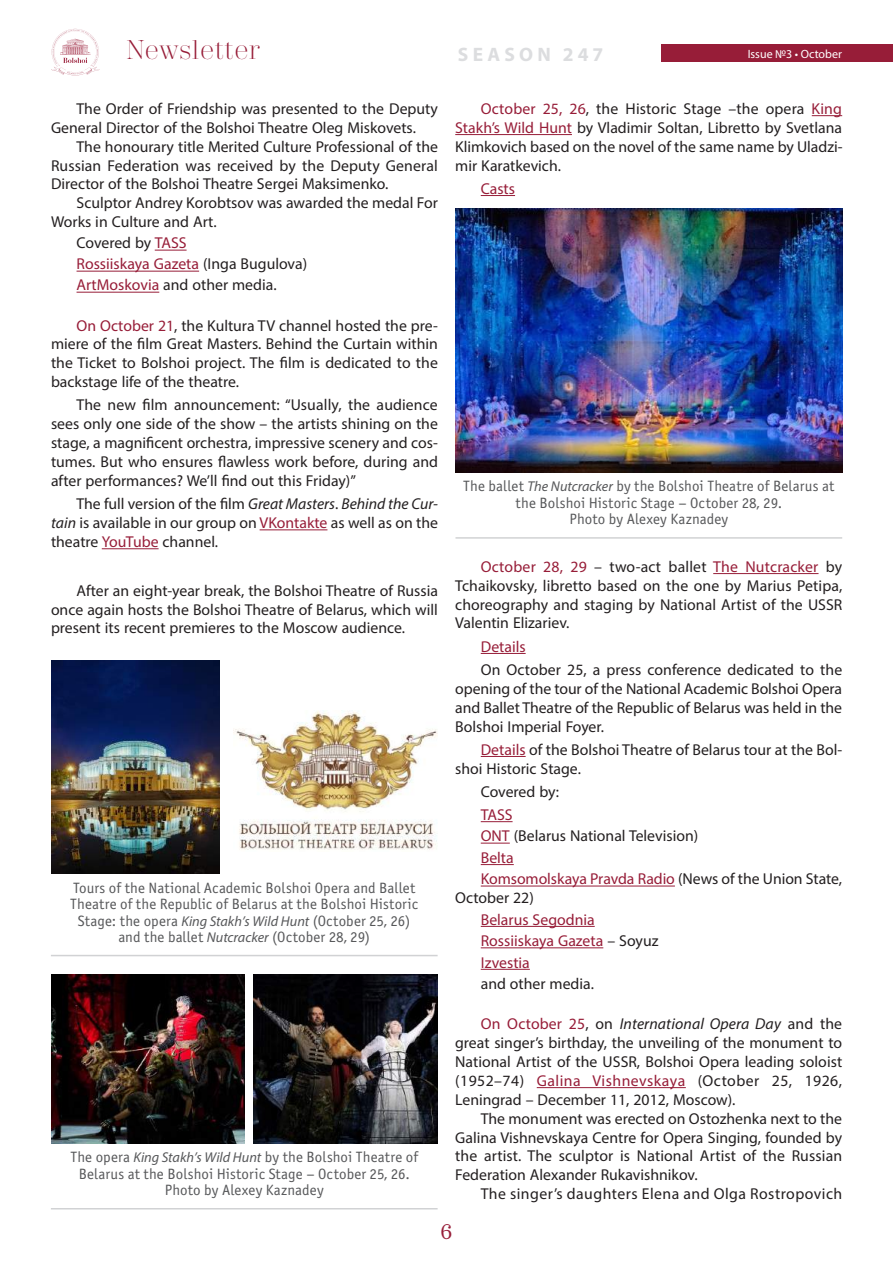
<style>
.page{position:relative;width:893px;height:1263px;background:#fff}
.page>*{position:absolute;margin:0;border:0;box-sizing:border-box;transform-origin:0 0}
.t1{font:300 27px "Trivia Serif";color:#971d38}
.t2{font:21px "Trivia Serif 10 Demo";color:#971d38}
.t3{font:700 19.5px "Myriad Pro";letter-spacing:.22em;color:#dcdddf}
.t4{font:15.75px/18.9px "Myriad Pro";color:#231f20;text-align:justify}
.t5{font:15.75px/21.5px "Myriad Pro";color:#971d38}
.t6{font:15.75px "Myriad Pro";letter-spacing:.03em;color:#231f20}
.t7{font:15px/16.5px "Officina Sans Book C";letter-spacing:.005em;color:#57585a;text-align:center}
.t8{font:12px "Myriad Pro";color:#fff}
.s1{color:#971d38}
.s2{font-style:italic}
.s3{font-family:"Myriad Pro";font-style:italic;font-size:14.25px}
.s4{color:#231f20}
</style>
<div class="page">
<svg style="left:51px;top:29px;width:49px;height:46px"></svg>
<div style="left:661px;top:45px;width:232px;height:17px;background:#971d38"></div>
<hr style="left:812px;top:115px;width:30px;height:1px;background:#971d38">
<hr style="left:455px;top:134px;width:117px;height:1px;background:#971d38">
<hr style="left:481px;top:195px;width:34px;height:1px;background:#971d38">
<hr style="left:713px;top:573px;width:105px;height:1px;background:#971d38">
<hr style="left:481px;top:653px;width:45px;height:1px;background:#971d38">
<hr style="left:481px;top:756px;width:45px;height:1px;background:#971d38">
<hr style="left:481px;top:821px;width:32px;height:1px;background:#971d38">
<svg style="left:481px;top:843px;width:29px;height:1px"></svg>
<hr style="left:481px;top:864px;width:33px;height:1px;background:#971d38">
<hr style="left:481px;top:886px;width:194px;height:1px;background:#971d38">
<hr style="left:481px;top:926px;width:114px;height:1px;background:#971d38">
<hr style="left:481px;top:947px;width:122px;height:1px;background:#971d38">
<hr style="left:481px;top:969px;width:49px;height:1px;background:#971d38">
<hr style="left:537px;top:1087px;width:149px;height:1px;background:#971d38">
<hr style="left:155px;top:250px;width:32px;height:1px;background:#971d38">
<hr style="left:77px;top:271px;width:122px;height:1px;background:#971d38">
<hr style="left:77px;top:292px;width:82px;height:1px;background:#971d38">
<hr style="left:260px;top:529px;width:67px;height:1px;background:#971d38">
<hr style="left:102px;top:548px;width:57px;height:1px;background:#971d38">
<img style="left:51px;top:661px;width:169px;height:212px">
<img style="left:233px;top:711px;width:205px;height:139px">
<hr style="left:51px;top:955px;width:387px;height:1px;background:#d1d2d4">
<img style="left:51px;top:975px;width:193px;height:168px">
<img style="left:254px;top:975px;width:184px;height:168px">
<hr style="left:51px;top:1208px;width:387px;height:1px;background:#d1d2d4">
<img style="left:455px;top:208px;width:387px;height:264px">
<hr style="left:455px;top:537px;width:387px;height:2px;background:#d1d2d4">
<h1 class="t1" style="left:126px;top:36px;width:135px">Newsletter</h1>
<p class="t8" style="left:748px;top:46px;width:96px">Issue №3 • October</p>
<p class="t3" style="left:458px;top:41px;width:147px">SEASON 247</p>
<p class="t4" style="left:51px;top:99px;width:388px;text-indent:26px">The Order of Friendship was presented to the Deputy<br>General Director of the Bolshoi Theatre Oleg Miskovets.</p>
<p class="t4" style="left:51px;top:137px;width:388px;text-indent:26px">The honourary title Merited Culture Professional of the Russian Federation was received by the Deputy General Director of the Bolshoi Theatre Sergei Maksimenko.</p>
<p class="t4" style="left:51px;top:193px;width:388px;text-indent:26px">Sculptor Andrey Korobtsov was awarded the medal For<br>Works in Culture and Art.</p>
<p class="t4" style="left:77px;top:232px;width:232px;line-height:21px;text-align:left">Covered by <span class="s1">TASS<br>Rossiiskaya Gazeta</span> (Inga Bugulova)<br><span class="s1">ArtMoskovia</span> and other media.</p>
<p class="t4" style="left:51px;top:316px;width:388px;text-indent:26px"><span class="s1">On October 21</span>, the Kultura TV channel hosted the pre&shy;miere of the film Great Masters. Behind the Curtain within the Ticket to Bolshoi project. The film is dedicated to the backstage life of the theatre.</p>
<p class="t4" style="left:51px;top:395px;width:389px;text-indent:26px">The new film announcement: “Usually, the audience sees only one side of the show – the artists shining on the stage, a magnificent orchestra, impressive scenery and cos&shy;tumes. But who ensures flawless work before, during and after performances? We’ll find out this Friday)”</p>
<p class="t4" style="left:51px;top:494px;width:388px;text-indent:26px">The full version of the film <span class="s2">Great Masters</span>. <span class="s2">Behind the Cur&shy;tain</span> is available in our group on <span class="s1">VKontakte</span> as well as on the theatre <span class="s1">YouTube</span> channel.</p>
<p class="t4" style="left:51px;top:581px;width:388px;text-indent:26px">After an eight-year break, the Bolshoi Theatre of Russia once again hosts the Bolshoi Theatre of Belarus, which will present its recent premieres to the Moscow audience.</p>
<p class="t7" style="left:70px;top:879px;width:350px">Tours of the National Academic Bolshoi Opera and Ballet Theatre of the Republic of Belarus at the Bolshoi Historic Stage: the opera <span class="s3">King Stakh’s Wild Hunt</span> (October 25, 26) and the ballet <span class="s3">Nutcracker</span> (October 28, 29)</p>
<p class="t7" style="left:70px;top:1149px;width:349px">The opera <span class="s3">King Stakh’s Wild Hunt</span> by the Bolshoi Theatre of<br>Belarus at the Bolshoi Historic Stage – October 25, 26.<br>Photo by Alexey Kaznadey</p>
<p class="t4" style="left:455px;top:99px;width:389px;text-indent:26px"><span class="s1">October 25, 26</span>, the Historic Stage –the opera <span class="s1">King Stakh’s Wild Hunt</span> by Vladimir Soltan, Libretto by Svetlana Klimkovich based on the novel of the same name by Uladzi&shy;mir Karatkevich.</p>
<p class="t5" style="left:481px;top:177px;width:36px">Casts</p>
<p class="t7" style="left:463px;top:478px;width:373px">The ballet <span class="s3">The Nutcracker</span> by the Bolshoi Theatre of Belarus at the Bolshoi Historic Stage – October 28, 29.<br>Photo by Alexey Kaznadey</p>
<p class="t4" style="left:455px;top:557px;width:389px;text-indent:25px"><span class="s1">October 28, 29</span> – two-act ballet <span class="s1">The Nutcracker</span> by Tchaikovsky, libretto based on the one by Marius Petipa, choreography and staging by National Artist of the USSR Valentin Elizariev.</p>
<p class="t5" style="left:481px;top:635px;width:46px">Details</p>
<p class="t4" style="left:455px;top:660px;width:388px;text-indent:26px">On October 25, a press conference dedicated to the opening of the tour of the National Academic Bolshoi Opera and Ballet Theatre of the Republic of Belarus was held in the Bolshoi Imperial Foyer.</p>
<p class="t4" style="left:455px;top:740px;width:388px;text-indent:26px"><span class="s1">Details</span> of the Bolshoi Theatre of Belarus tour at the Bol&shy;shoi Historic Stage.</p>
<p class="t4" style="left:481px;top:782px;width:80px">Covered by:</p>
<p class="t4" style="left:481px;top:804px;width:363px;line-height:21.5px;text-align:left"><span class="s1">TASS<br>ONT</span> (Belarus National Television)<br><span class="s1">Belta<br>Komsomolskaya Pravda Radio</span> (News of the Union State,</p>
<p class="t4" style="left:455px;top:888px;width:80px">October 22)</p>
<p class="t5" style="left:481px;top:908px;width:179px">Belarus Segodnia<br>Rossiiskaya Gazeta <span class="s4">– Soyuz<br></span>Izvestia</p>
<p class="t4" style="left:481px;top:974px;width:115px">and other media.</p>
<p class="t4" style="left:455px;top:1014px;width:388px;text-indent:26px"><span class="s1">On October 25</span>, on <span class="s2">International Opera Day</span> and the great singer’s birthday, the unveiling of the monument to National Artist of the USSR, Bolshoi Opera leading soloist (1952–74) <span class="s1">Galina Vishnevskaya</span> (October 25, 1926, Leningrad – December 11, 2012, Moscow).</p>
<p class="t4" style="left:455px;top:1109px;width:388px;text-indent:26px">The monument was erected on Ostozhenka next to the Galina Vishnevskaya Centre for Opera Singing, founded by the artist. The sculptor is National Artist of the Russian Federation Alexander Rukavishnikov.</p>
<p class="t6" style="left:481px;top:1184px;width:363px">The singer’s daughters Elena and Olga Rostropovich</p>
<h2 class="t2" style="left:440px;top:1219px;width:13px">6</h2>
</div>
